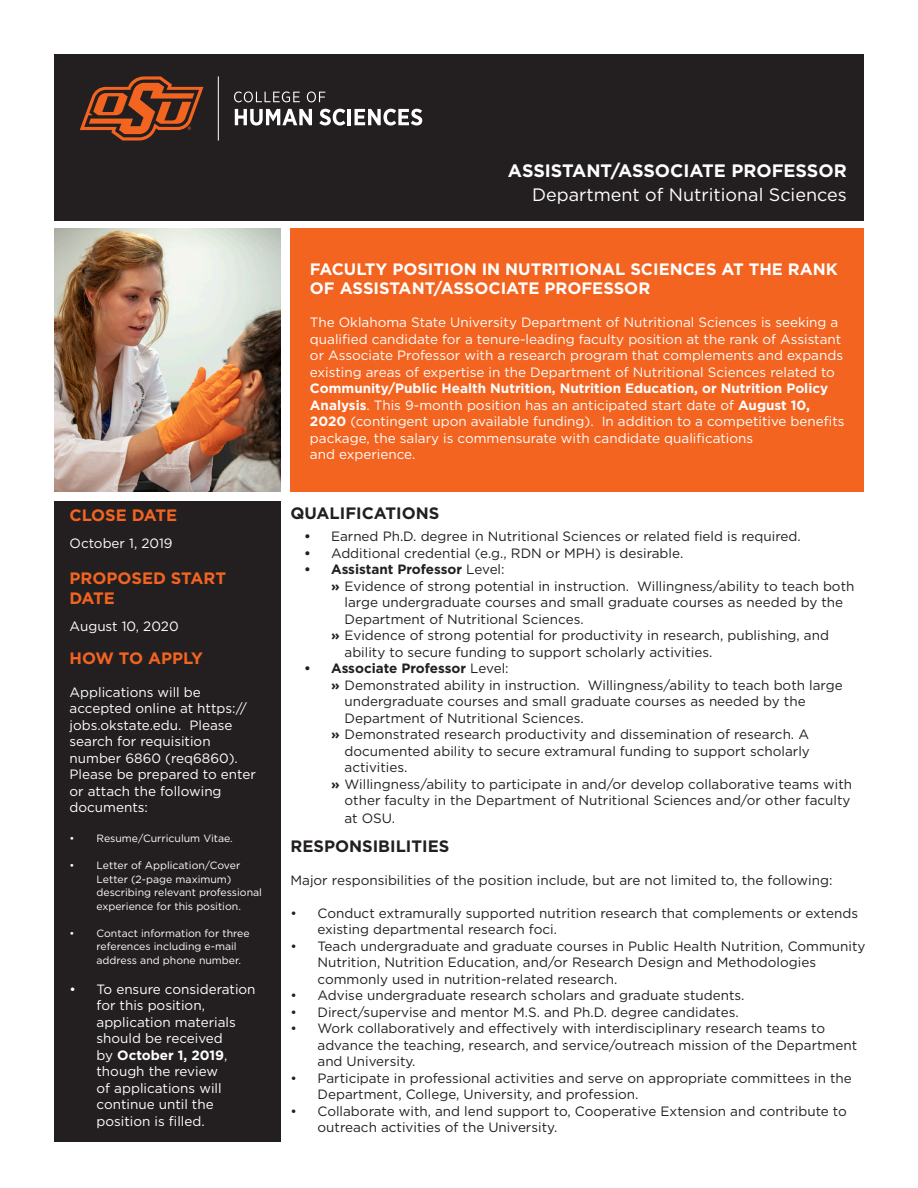
<style>
.page{position:relative;width:918px;height:1188px;background:#fff}
.page>*{position:absolute;margin:0;border:0;box-sizing:border-box;transform-origin:0 0}
.t1{font:18px "Gotham";color:#fff}
.t2{font:700 18px "Gotham";color:#fff}
.t3{font:700 16.5px/19.5px "Gotham";color:#fff}
.t4{font:700 16.5px/19.5px "Gotham";color:#f36421}
.t5{font:700 16.5px "Gotham";color:#231f20}
.t6{font:13.5px/16.5px "Gotham";color:#231f20}
.t7{font:13.5px/16.5px "Gotham";color:#fff}
.t8{font:700 13.5px "Gotham";color:#231f20}
.t9{font:10.5px/13.5px "Gotham";color:#fff}
.s1{font-weight:700}
.s2{font-weight:400}
</style>
<div class="page">
<div style="left:54px;top:54px;width:810px;height:166px;background:#231f20"></div>
<div style="left:54px;top:501px;width:227px;height:641px;background:#231f20"></div>
<div style="left:291px;top:229px;width:573px;height:263px;background:#f36421"></div>
<hr style="left:218px;top:76px;width:1px;height:65px;background:#fff">
<svg style="left:80px;top:76px;width:123px;height:65px"></svg>
<svg style="left:234px;top:91px;width:66px;height:11px"></svg>
<svg style="left:307px;top:91px;width:18px;height:11px"></svg>
<svg style="left:235px;top:109px;width:77px;height:17px"></svg>
<svg style="left:319px;top:109px;width:26px;height:17px"></svg>
<hr style="left:348px;top:109px;width:3px;height:16px;background:#fff">
<svg style="left:355px;top:109px;width:67px;height:17px"></svg>
<img style="left:54px;top:229px;width:227px;height:263px">
<p class="t4" style="left:70px;top:505px;width:109px">CLOSE DATE</p>
<p class="t7" style="left:70px;top:535px;width:105px">October 1, 2019</p>
<p class="t4" style="left:70px;top:568px;width:158px">PROPOSED START<br>DATE</p>
<p class="t7" style="left:70px;top:617px;width:111px">August 10, 2020</p>
<p class="t4" style="left:70px;top:648px;width:135px">HOW TO APPLY</p>
<p class="t7" style="left:70px;top:683px;width:188px">Applications will be accepted online at https:// jobs.okstate.edu. Please search for requisition number 6860 (req6860).<br>Please be prepared to enter or attach the following documents:</p>
<p class="t9" style="left:70px;top:831px;width:165px">• Resume/Curriculum Vitae.</p>
<p class="t9" style="left:97px;top:858px;width:167px;text-indent:-27px">• Letter of Application/Cover<br>Letter (2-page maximum) describing relevant professional experience for this position.</p>
<p class="t9" style="left:97px;top:926px;width:155px;text-indent:-27px">• Contact information for three references including e-mail address and phone number.</p>
<p class="t7" style="left:97px;top:980px;width:161px;text-indent:-27px">• To ensure consideration for this position, application materials should be received<br>by <span class="s1">October 1, 2019</span>, though the review<br>of applications will continue until the position is filled.</p>
<p class="t2" style="left:508px;top:159px;width:340px">ASSISTANT/ASSOCIATE PROFESSOR</p>
<p class="t1" style="left:532px;top:184px;width:316px">Department of Nutritional Sciences</p>
<p class="t3" style="left:310px;top:259px;width:530px">FACULTY POSITION IN NUTRITIONAL SCIENCES AT THE RANK<br>OF ASSISTANT/ASSOCIATE PROFESSOR</p>
<p class="t7" style="left:310px;top:314px;width:536px">The Oklahoma State University Department of Nutritional Sciences is seeking a qualified candidate for a tenure-leading faculty position at the rank of Assistant or Associate Professor with a research program that complements and expands existing areas of expertise in the Department of Nutritional Sciences related to <span class="s1">Community/Public Health Nutrition, Nutrition Education, or Nutrition Policy Analysis</span>. This 9-month position has an anticipated start date of <span class="s1">August 10, 2020</span> (contingent upon available funding). In addition to a competitive benefits package, the salary is commensurate with candidate qualifications</p>
<p class="t7" style="left:310px;top:446px;width:107px">and experience.</p>
<p class="t5" style="left:291px;top:502px;width:150px">QUALIFICATIONS</p>
<p class="t6" style="left:304px;top:528px;width:498px"><span class="s1">•</span> Earned Ph.D. degree in Nutritional Sciences or related field is required.</p>
<p class="t6" style="left:304px;top:544px;width:381px"><span class="s1">•</span> Additional credential (e.g., RDN or MPH) is desirable.</p>
<p class="t8" style="left:304px;top:560px;width:202px">• Assistant Professor <span class="s2">Level:</span></p>
<p class="t6" style="left:345px;top:577px;width:511px;text-indent:-14px"><span class="s1">»</span> Evidence of strong potential in instruction. Willingness/ability to teach both large undergraduate courses and small graduate courses as needed by the<br>Department of Nutritional Sciences.</p>
<p class="t6" style="left:345px;top:627px;width:486px;text-indent:-14px"><span class="s1">»</span> Evidence of strong potential for productivity in research, publishing, and ability to secure funding to support scholarly activities.</p>
<p class="t8" style="left:304px;top:659px;width:206px">• Associate Professor <span class="s2">Level:</span></p>
<p class="t6" style="left:345px;top:676px;width:500px;text-indent:-14px"><span class="s1">»</span> Demonstrated ability in instruction. Willingness/ability to teach both large undergraduate courses and small graduate courses as needed by the<br>Department of Nutritional Sciences.</p>
<p class="t6" style="left:345px;top:726px;width:467px;text-align:justify;text-indent:-14px"><span class="s1">»</span> Demonstrated research productivity and dissemination of research. A documented ability to secure extramural funding to support scholarly activities.</p>
<p class="t6" style="left:331px;top:775px;width:523px;text-align:right"><span class="s1">»</span> Willingness/ability to participate in and/or develop collaborative teams with other faculty in the Department of Nutritional Sciences and/or other faculty</p>
<p class="t6" style="left:345px;top:810px;width:52px">at OSU.</p>
<p class="t5" style="left:291px;top:835px;width:160px">RESPONSIBILITIES</p>
<p class="t6" style="left:291px;top:871px;width:543px">Major responsibilities of the position include, but are not limited to, the following:</p>
<p class="t6" style="left:318px;top:904px;width:542px;text-indent:-27px">• Conduct extramurally supported nutrition research that complements or extends existing departmental research foci.</p>
<p class="t6" style="left:318px;top:937px;width:550px;text-indent:-27px">• Teach undergraduate and graduate courses in Public Health Nutrition, Community<br>Nutrition, Nutrition Education, and/or Research Design and Methodologies commonly used in nutrition-related research.</p>
<p class="t6" style="left:291px;top:987px;width:456px">• Advise undergraduate research scholars and graduate students.</p>
<p class="t6" style="left:291px;top:1003px;width:450px">• Direct/supervise and mentor M.S. and Ph.D. degree candidates.</p>
<p class="t6" style="left:318px;top:1020px;width:541px;text-indent:-27px">• Work collaboratively and effectively with interdisciplinary research teams to advance the teaching, research, and service/outreach mission of the Department and University.</p>
<p class="t6" style="left:318px;top:1069px;width:536px;text-indent:-27px">• Participate in professional activities and serve on appropriate committees in the<br>Department, College, University, and profession.</p>
<p class="t6" style="left:318px;top:1102px;width:531px;text-indent:-27px">• Collaborate with, and lend support to, Cooperative Extension and contribute to outreach activities of the University.</p>
</div>
